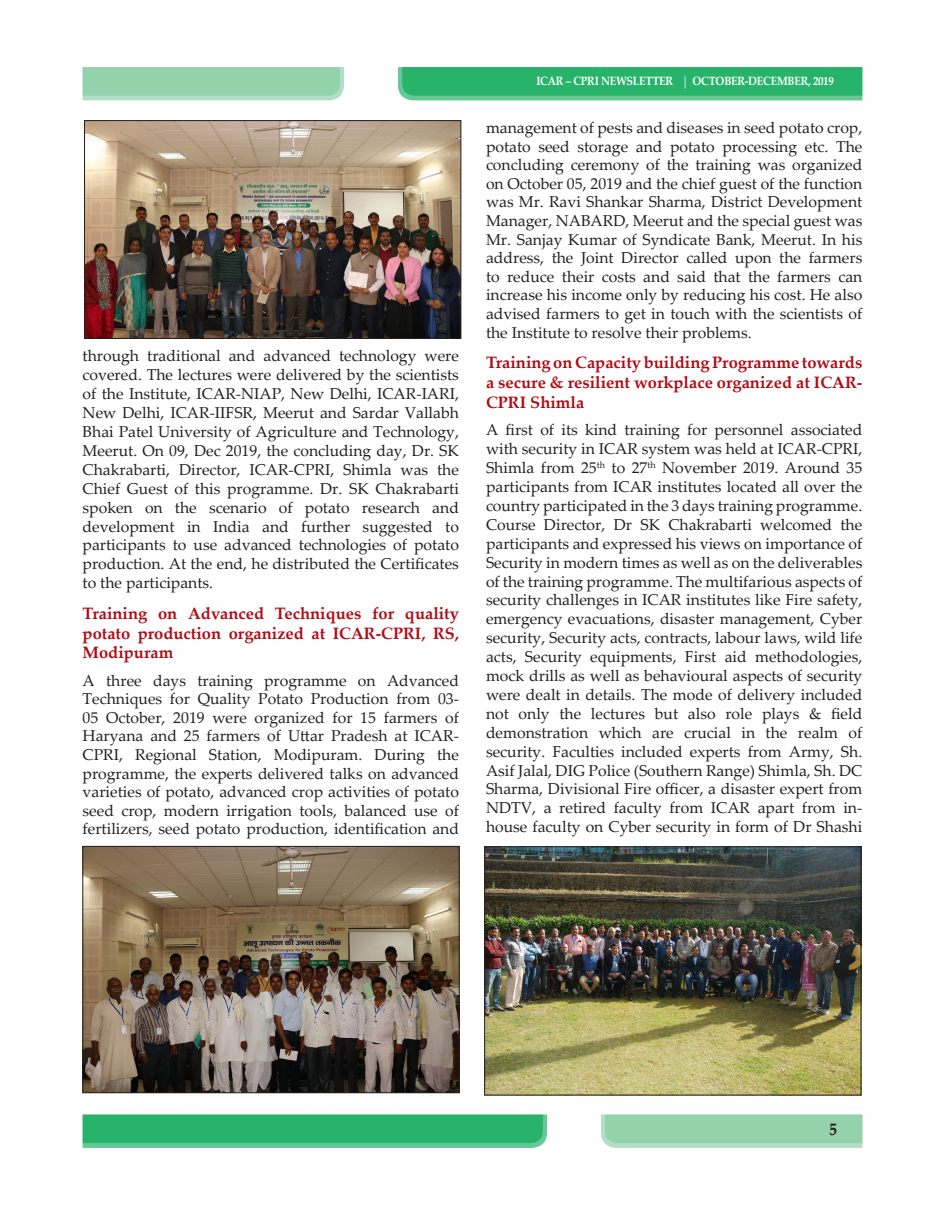
<style>
.page{position:relative;width:945px;height:1215px;background:#fff}
.page>*{position:absolute;margin:0;border:0;box-sizing:border-box;transform-origin:0 0}
.t1{font:700 17.25px "Palatino Linotype";color:#231f20;scale:.9 1}
.head2{font:700 16.5px/19.8px "Palatino Linotype";color:#b00d15;text-align:justify}
.Para_Normal{font:15.75px/18.9px "Palatino Linotype";color:#231f20;text-align:justify}
.t2{font:700 12px "Palatino Linotype";letter-spacing:-.025em;color:#fff;scale:.9 1}
</style>
<div class="page">
<svg style="left:83px;top:67px;width:261px;height:33px;background:#98d4ae"></svg>
<svg style="left:83px;top:1115px;width:464px;height:33px;background:#32b672"></svg>
<svg style="left:601px;top:1115px;width:261px;height:33px;background:#99d4af"></svg>
<svg style="left:398px;top:67px;width:464px;height:33px;background:#31b671"></svg>
<img style="left:86px;top:122px;width:373px;height:215px">
<div style="left:84px;top:120px;width:377px;height:219px;border:1px solid #231f20"></div>
<img style="left:85px;top:848px;width:372px;height:243px">
<div style="left:83px;top:846px;width:376px;height:247px;border:1px solid #231f20"></div>
<img style="left:486px;top:849px;width:373px;height:244px">
<div style="left:484px;top:847px;width:377px;height:248px;border:1px solid #231f20"></div>
<p class="Para_Normal" style="left:83px;top:346px;width:378px">through traditional and advanced technology were covered. The lectures were delivered by the scientists of the Institute, ICAR-NIAP, New Delhi, ICAR-IARI, New Delhi, ICAR-IIFSR, Meerut and Sardar Vallabh Bhai Patel University of Agriculture and Technology, Meerut. On 09, Dec 2019, the concluding day, Dr. SK Chakrabarti, Director, ICAR-CPRI, Shimla was the Chief Guest of this programme. Dr. SK Chakrabarti spoken on the scenario of potato research and development in India and further suggested to participants to use advanced technologies of potato production. At the end, he distributed the Certificates to the participants.</p>
<p class="head2" style="left:83px;top:603px;width:378px">Training on Advanced Techniques for quality potato production organized at ICAR-CPRI, RS, Modipuram</p>
<p class="Para_Normal" style="left:83px;top:670px;width:378px">A three days training programme on Advanced Techniques for Quality Potato Production from 03- 05 October, 2019 were organized for 15 farmers of Haryana and 25 farmers of Uttar Pradesh at ICAR-CPRI, Regional Station, Modipuram. During the programme, the experts delivered talks on advanced varieties of potato, advanced crop activities of potato seed crop, modern irrigation tools, balanced use of fertilizers, seed potato production, identification and</p>
<p class="t2" style="left:536px;top:72px;width:154px">ICAR – CPRI NEWSLETTER</p>
<p class="t2" style="left:692px;top:72px;width:159px">OCTOBER-DECEMBER, 2019</p>
<p class="Para_Normal" style="left:486px;top:118px;width:378px">management of pests and diseases in seed potato crop, potato seed storage and potato processing etc. The concluding ceremony of the training was organized on October 05, 2019 and the chief guest of the function was Mr. Ravi Shankar Sharma, District Development Manager, NABARD, Meerut and the special guest was Mr. Sanjay Kumar of Syndicate Bank, Meerut. In his address, the Joint Director called upon the farmers to reduce their costs and said that the farmers can increase his income only by reducing his cost. He also advised farmers to get in touch with the scientists of the Institute to resolve their problems.</p>
<p class="head2" style="left:486px;top:352px;width:378px">Training on Capacity building Programme towards a secure &amp; resilient workplace organized at ICAR-CPRI Shimla</p>
<p class="Para_Normal" style="left:486px;top:420px;width:378px">A first of its kind training for personnel associated with security in ICAR system was held at ICAR-CPRI, Shimla from 25<sup>th</sup> to 27<sup>th</sup> November 2019. Around 35 participants from ICAR institutes located all over the country participated in the 3 days training programme.<br>Course Director, Dr SK Chakrabarti welcomed the participants and expressed his views on importance of Security in modern times as well as on the deliverables of the training programme. The multifarious aspects of security challenges in ICAR institutes like Fire safety, emergency evacuations, disaster management, Cyber security, Security acts, contracts, labour laws, wild life acts, Security equipments, First aid methodologies, mock drills as well as behavioural aspects of security were dealt in details. The mode of delivery included not only the lectures but also role plays &amp; field demonstration which are crucial in the realm of security. Faculties included experts from Army, Sh.<br>Asif Jalal, DIG Police (Southern Range) Shimla, Sh. DC Sharma, Divisional Fire officer, a disaster expert from NDTV, a retired faculty from ICAR apart from in&shy;house faculty on Cyber security in form of Dr Shashi</p>
<p class="t1" style="left:830px;top:1117px;width:10px">5</p>
</div>
